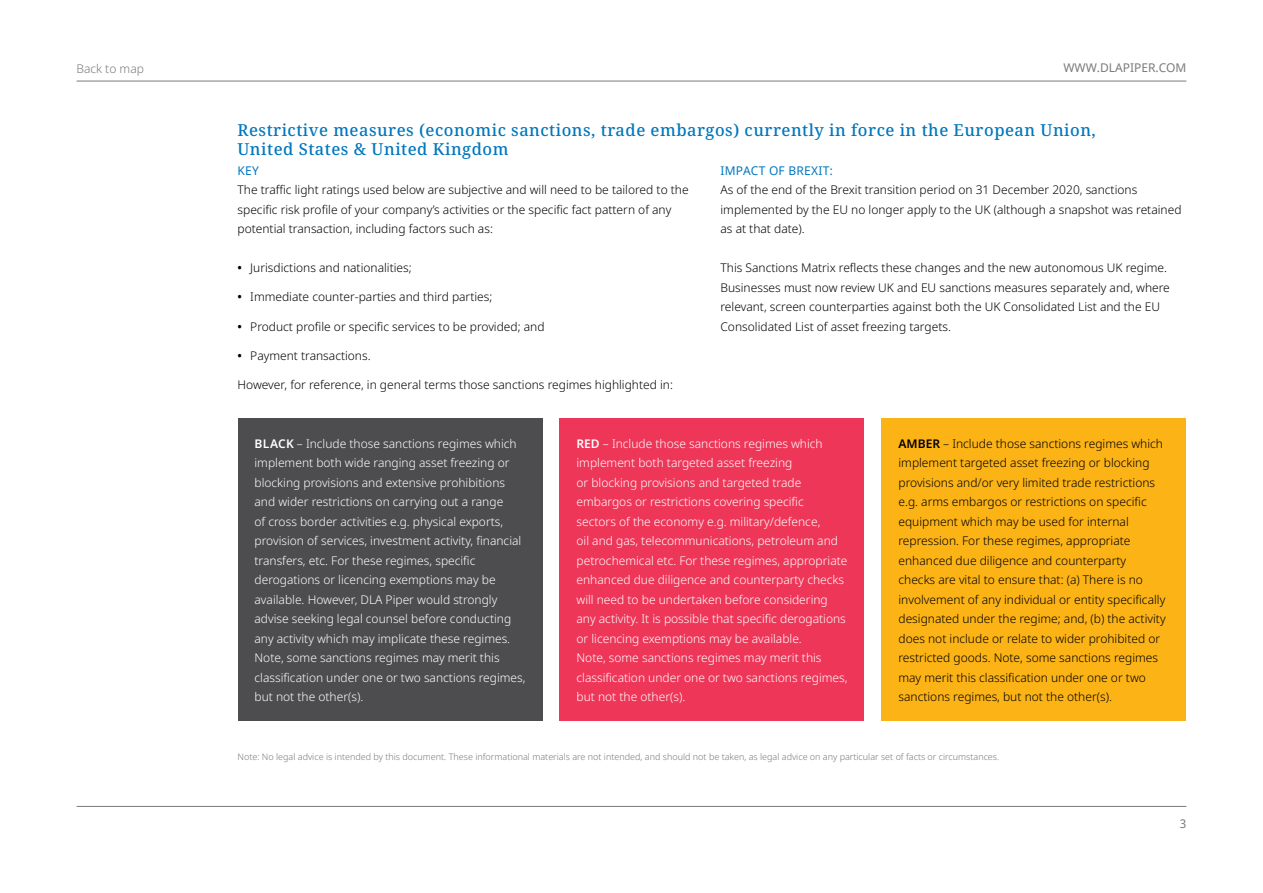
<style>
.page{position:relative;width:1263px;height:893px;background:#fff}
.page>*{position:absolute;margin:0;border:0;box-sizing:border-box;transform-origin:0 0}
.t1{font:500 16.5px/19.5px "Noto Serif";letter-spacing:.03em;color:#0077be}
.t2{font:300 12px/19.5px "Noto Sans";color:#000}
.t3{font:300 12px/19.5px "Noto Sans";color:#fff}
.t4{font:12px "Noto Sans";letter-spacing:.02em;color:#0077be}
.t5{font:12px "Noto Sans";color:#797a7d}
.t6{font:300 12px "Noto Sans";color:#797a7d}
.t7{font:300 9px "Noto Sans";color:#797a7d}
.s1{font-weight:600}
</style>
<div class="page">
<hr style="left:77px;top:806px;width:1109px;height:1px;background:#797a7d">
<hr style="left:77px;top:81px;width:1109px;height:1px;background:#797a7d">
<div style="left:238px;top:418px;width:304px;height:303px;background:#4d4d4f"></div>
<div style="left:559px;top:418px;width:305px;height:303px;background:#ee3658"></div>
<div style="left:881px;top:418px;width:305px;height:303px;background:#fcb316"></div>
<p class="t6" style="left:77px;top:60px;width:69px">Back to map</p>
<p class="t5" style="left:1063px;top:60px;width:125px">WWW.DLAPIPER.COM</p>
<h1 class="t1" style="left:238px;top:120px;width:860px">Restrictive measures (economic sanctions, trade embargos) currently in force in the European Union,<br>United States &amp; United Kingdom</h1>
<p class="t4" style="left:238px;top:162px;width:23px">KEY</p>
<p class="t2" style="left:238px;top:180px;width:453px">The traffic light ratings used below are subjective and will need to be tailored to the specific risk profile of your company’s activities or the specific fact pattern of any potential transaction, including factors such as:</p>
<p class="t2" style="left:238px;top:258px;width:176px"><span class="s1">•</span> Jurisdictions and nationalities;</p>
<p class="t2" style="left:238px;top:287px;width:256px"><span class="s1">•</span> Immediate counter-parties and third parties;</p>
<p class="t2" style="left:238px;top:317px;width:309px"><span class="s1">•</span> Product profile or specific services to be provided; and</p>
<p class="t2" style="left:238px;top:346px;width:135px"><span class="s1">•</span> Payment transactions.</p>
<p class="t2" style="left:238px;top:375px;width:437px">However, for reference, in general terms those sanctions regimes highlighted in:</p>
<p class="t4" style="left:720px;top:162px;width:114px">IMPACT OF BREXIT:</p>
<p class="t2" style="left:720px;top:180px;width:463px">As of the end of the Brexit transition period on 31 December 2020, sanctions implemented by the EU no longer apply to the UK (although a snapshot was retained as at that date).</p>
<p class="t2" style="left:720px;top:258px;width:451px">This Sanctions Matrix reflects these changes and the new autonomous UK regime.<br>Businesses must now review UK and EU sanctions measures separately and, where relevant, screen counterparties against both the UK Consolidated List and the EU Consolidated List of asset freezing targets.</p>
<p class="t3" style="left:255px;top:434px;width:272px"><span class="s1">BLACK</span> – Include those sanctions regimes which implement both wide ranging asset freezing or blocking provisions and extensive prohibitions and wider restrictions on carrying out a range<br>of cross border activities e.g. physical exports, provision of services, investment activity, financial transfers, etc. For these regimes, specific derogations or licencing exemptions may be available. However, DLA Piper would strongly advise seeking legal counsel before conducting any activity which may implicate these regimes.<br>Note, some sanctions regimes may merit this classification under one or two sanctions regimes, but not the other(s).</p>
<p class="t3" style="left:576px;top:434px;width:272px"><span class="s1">RED</span> – Include those sanctions regimes which implement both targeted asset freezing<br>or blocking provisions and targeted trade embargos or restrictions covering specific<br>sectors of the economy e.g. military/defence,<br>oil and gas, telecommunications, petroleum and petrochemical etc. For these regimes, appropriate enhanced due diligence and counterparty checks will need to be undertaken before considering any activity. It is possible that specific derogations or licencing exemptions may be available.<br>Note, some sanctions regimes may merit this classification under one or two sanctions regimes, but not the other(s).</p>
<p class="t2" style="left:898px;top:434px;width:269px"><span class="s1">AMBER</span> – Include those sanctions regimes which implement targeted asset freezing or blocking provisions and/or very limited trade restrictions e.g. arms embargos or restrictions on specific equipment which may be used for internal repression. For these regimes, appropriate enhanced due diligence and counterparty checks are vital to ensure that: (a) There is no involvement of any individual or entity specifically designated under the regime; and, (b) the activity does not include or relate to wider prohibited or restricted goods. Note, some sanctions regimes may merit this classification under one or two sanctions regimes, but not the other(s).</p>
<p class="t7" style="left:238px;top:750px;width:763px">Note: No legal advice is intended by this document. These informational materials are not intended, and should not be taken, as legal advice on any particular set of facts or circumstances.</p>
<p class="t5" style="left:1180px;top:815px;width:8px">3</p>
</div>
